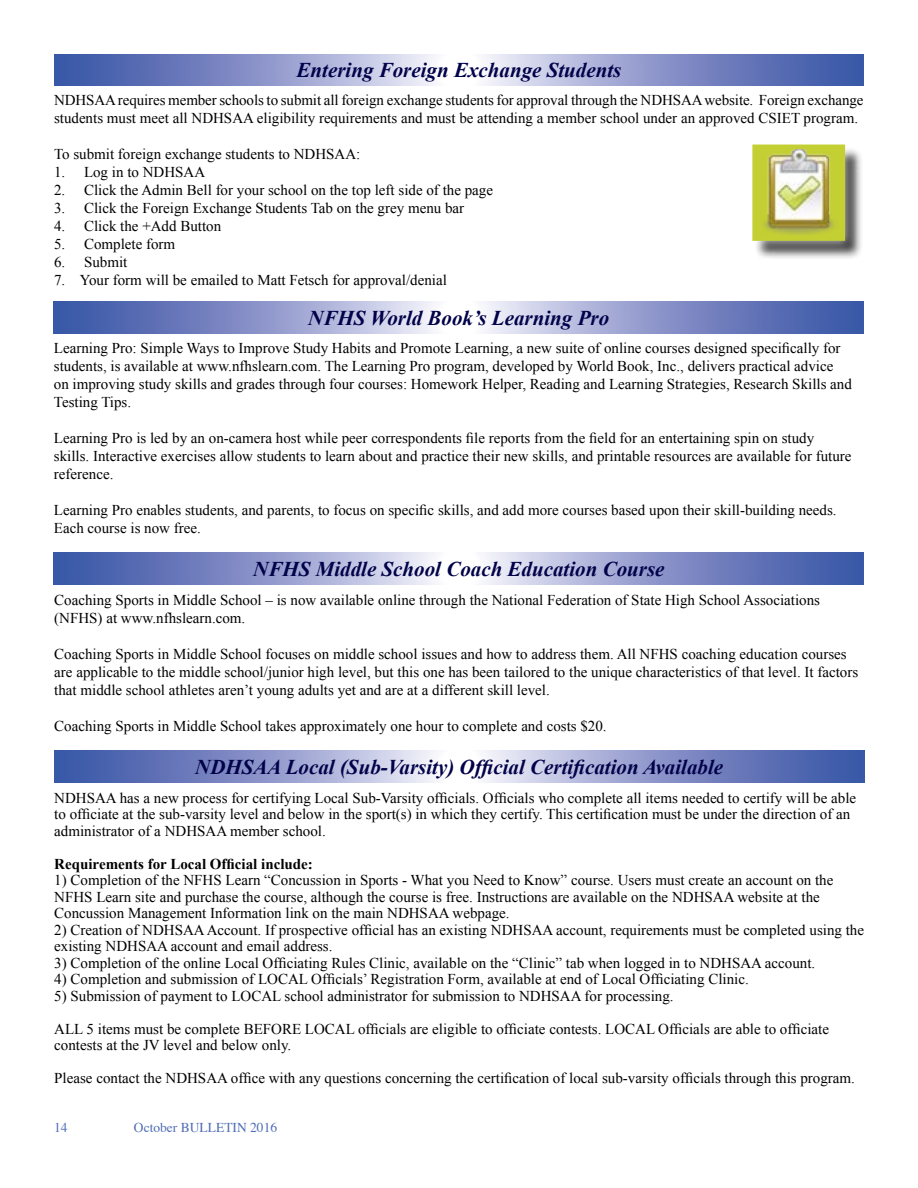
<style>
.page{position:relative;width:918px;height:1188px;background:#fff}
.page>*{position:absolute;margin:0;border:0;box-sizing:border-box;transform-origin:0 0}
.t1{font:italic 700 21px "Times New Roman";color:#02024a}
.t2{font:15px/18px "Times New Roman";color:#000}
.t3{font:700 15px "Times New Roman";color:#000}
.t4{font:13.5px "Times";color:#506eb5}
</style>
<div class="page">
<svg style="left:54px;top:54px;width:810px;height:32px;background:#919ccd"></svg>
<div style="left:755px;top:147px;width:108px;height:113px;background:#000;opacity:.75"></div>
<div style="left:743px;top:135px;width:112px;height:116px;background:#fff;opacity:.75"></div>
<img style="left:757px;top:150px;width:83px;height:85px">
<div style="left:752px;top:145px;width:93px;height:96px;border:4px solid #c4cf33"></div>
<svg style="left:54px;top:302px;width:810px;height:32px;background:#919ccd"></svg>
<svg style="left:54px;top:552px;width:810px;height:32px;background:#919ccd"></svg>
<svg style="left:54px;top:750px;width:810px;height:32px;background:#919ccd"></svg>
<h1 class="t1" style="left:297px;top:56px;width:326px">Entering Foreign Exchange Students</h1>
<p class="t2" style="left:54px;top:91px;width:811px">NDHSAA requires member schools to submit all foreign exchange students for approval through the NDHSAA website. Foreign exchange students must meet all NDHSAA eligibility requirements and must be attending a member school under an approved CSIET program.</p>
<p class="t2" style="left:54px;top:145px;width:308px">To submit foreign exchange students to NDHSAA:</p>
<p class="t2" style="left:54px;top:163px;width:153px">1. Log in to NDHSAA</p>
<p class="t2" style="left:54px;top:181px;width:441px">2. Click the Admin Bell for your school on the top left side of the page</p>
<p class="t2" style="left:54px;top:199px;width:412px">3. Click the Foreign Exchange Students Tab on the grey menu bar</p>
<p class="t2" style="left:54px;top:217px;width:169px">4. Click the +Add Button</p>
<p class="t2" style="left:54px;top:235px;width:123px">5. Complete form</p>
<p class="t2" style="left:54px;top:253px;width:75px">6. Submit</p>
<p class="t2" style="left:54px;top:271px;width:394px">7. Your form will be emailed to Matt Fetsch for approval/denial</p>
<h1 class="t1" style="left:308px;top:303px;width:303px">NFHS World Book’s Learning Pro</h1>
<p class="t2" style="left:54px;top:339px;width:800px">Learning Pro: Simple Ways to Improve Study Habits and Promote Learning, a new suite of online courses designed specifically for students, is available at www.nfhslearn.com. The Learning Pro program, developed by World Book, Inc., delivers practical advice on improving study skills and grades through four courses: Homework Helper, Reading and Learning Strategies, Research Skills and Testing Tips.</p>
<p class="t2" style="left:54px;top:429px;width:799px">Learning Pro is led by an on-camera host while peer correspondents file reports from the field for an entertaining spin on study skills. Interactive exercises allow students to learn about and practice their new skills, and printable resources are available for future reference.</p>
<p class="t2" style="left:54px;top:501px;width:784px">Learning Pro enables students, and parents, to focus on specific skills, and add more courses based upon their skill-building needs.<br>Each course is now free.</p>
<h1 class="t1" style="left:253px;top:554px;width:413px">NFHS Middle School Coach Education Course</h1>
<p class="t2" style="left:54px;top:591px;width:767px">Coaching Sports in Middle School – is now available online through the National Federation of State High School Associations (NFHS) at www.nfhslearn.com.</p>
<p class="t2" style="left:54px;top:645px;width:806px">Coaching Sports in Middle School focuses on middle school issues and how to address them. All NFHS coaching education courses are applicable to the middle school/junior high level, but this one has been tailored to the unique characteristics of that level. It factors that middle school athletes aren’t young adults yet and are at a different skill level.</p>
<p class="t2" style="left:54px;top:717px;width:554px">Coaching Sports in Middle School takes approximately one hour to complete and costs $20.</p>
<h1 class="t1" style="left:195px;top:752px;width:529px">NDHSAA Local (Sub-Varsity) Official Certification Available</h1>
<p class="t2" style="left:54px;top:789px;width:803px;line-height:16.5px">NDHSAA has a new process for certifying Local Sub-Varsity officials. Officials who complete all items needed to certify will be able to officiate at the sub-varsity level and below in the sport(s) in which they certify. This certification must be under the direction of an administrator of a NDHSAA member school.</p>
<p class="t3" style="left:54px;top:853px;width:260px">Requirements for Local Official include:</p>
<p class="t2" style="left:54px;top:872px;width:781px;line-height:16.5px">1) Completion of the NFHS Learn “Concussion in Sports - What you Need to Know” course. Users must create an account on the<br>NFHS Learn site and purchase the course, although the course is free. Instructions are available on the NDHSAA website at the<br>Concussion Management Information link on the main NDHSAA webpage.</p>
<p class="t2" style="left:54px;top:921px;width:811px;line-height:16.5px">2) Creation of NDHSAA Account. If prospective official has an existing NDHSAA account, requirements must be completed using the existing NDHSAA account and email address.</p>
<p class="t2" style="left:54px;top:953px;width:763px">3) Completion of the online Local Officiating Rules Clinic, available on the “Clinic” tab when logged in to NDHSAA account.</p>
<p class="t2" style="left:54px;top:970px;width:696px">4) Completion and submission of LOCAL Officials’ Registration Form, available at end of Local Officiating Clinic.</p>
<p class="t2" style="left:54px;top:986px;width:621px">5) Submission of payment to LOCAL school administrator for submission to NDHSAA for processing.</p>
<p class="t2" style="left:54px;top:1020px;width:776px;line-height:16.5px">ALL 5 items must be complete BEFORE LOCAL officials are eligible to officiate contests. LOCAL Officials are able to officiate contests at the JV level and below only.</p>
<p class="t2" style="left:54px;top:1069px;width:802px">Please contact the NDHSAA office with any questions concerning the certification of local sub-varsity officials through this program.</p>
<p class="t4" style="left:54px;top:1115px;width:15px">14</p>
<p class="t4" style="left:134px;top:1115px;width:145px">October BULLETIN 2016</p>
</div>
